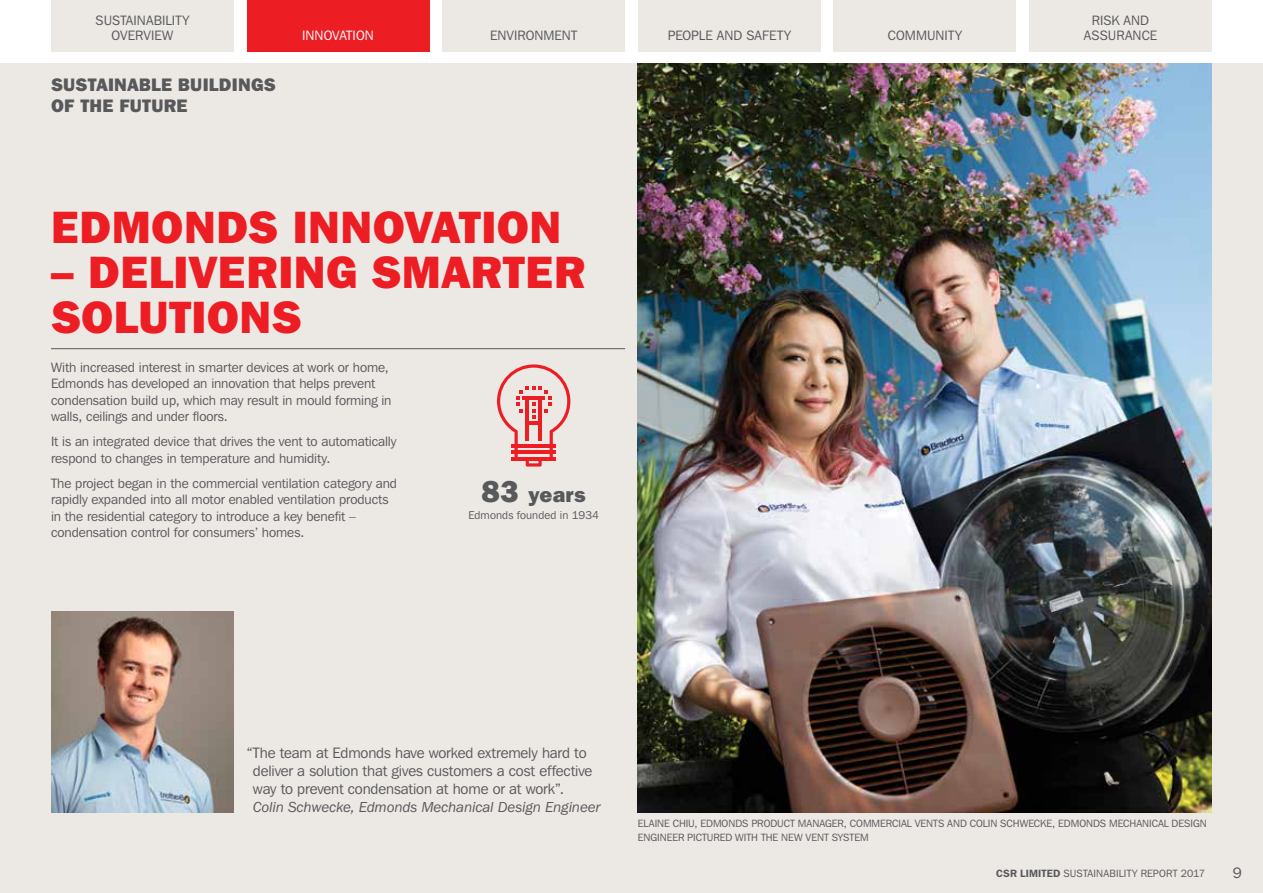
<style>
.page{position:relative;width:1263px;height:893px;background:#fff}
.page>*{position:absolute;margin:0;border:0;box-sizing:border-box;transform-origin:0 0}
.t1{font:800 45px/45px "Franklin Gothic IT Cby BT";letter-spacing:.01em;color:#ed1d24}
.t2{font:800 21px "Franklin Gothic IT Cby BT";letter-spacing:.005em;color:#58595b}
.t3{font:800 18px/21px "Franklin Gothic IT Cby BT";letter-spacing:.015em;color:#58595b}
.t4{font:15px/18px "Franklin Gothic IT Cby BT";letter-spacing:-.01em;color:#58595b}
.t5{font:italic 15px "Franklin Gothic";letter-spacing:-.01em;color:#58595b}
.t6{font:13.5px/16.5px "Franklin Gothic IT Cby BT";letter-spacing:-.005em;color:#58595b}
.t7{font:13.5px "Franklin Gothic IT Cby BT";color:#fff}
.t8{font:11.25px "Franklin Gothic IT Cby BT";letter-spacing:.01em;color:#58595b}
.t9{font:10.5px/13.5px "Franklin Gothic IT Cby BT";color:#58595b}
.s1{font-size:30px}
.s2{font-weight:600}
</style>
<div class="page">
<div style="left:0;top:64px;width:1263px;height:829px;background:#ece8e4"></div>
<img style="left:638px;top:64px;width:574px;height:748px">
<img style="left:51px;top:611px;width:183px;height:201px">
<hr style="left:51px;top:348px;width:574px;height:1px;background:#58595b">
<svg style="left:497px;top:364px;width:73px;height:103px"></svg>
<div style="left:51px;top:0;width:183px;height:51px;background:#ece8e4"></div>
<div style="left:833px;top:0;width:183px;height:51px;background:#ece8e4"></div>
<div style="left:638px;top:0;width:183px;height:51px;background:#ece8e4"></div>
<div style="left:1029px;top:0;width:183px;height:51px;background:#ece8e4"></div>
<div style="left:247px;top:0;width:182px;height:51px;background:#ed1d24"></div>
<div style="left:442px;top:0;width:183px;height:51px;background:#ece8e4"></div>
<p class="t6" style="left:96px;top:13px;width:95px;line-height:15px;text-align:center">SUSTAINABILITY<br>OVERVIEW</p>
<h3 class="t3" style="left:51px;top:74px;width:226px">SUSTAINABLE BUILDINGS<br>OF THE FUTURE</h3>
<p class="t6" style="left:1092px;top:12px;width:59px">RISK AND</p>
<p class="t7" style="left:302px;top:27px;width:73px">INNOVATION</p>
<p class="t6" style="left:490px;top:27px;width:89px">ENVIRONMENT</p>
<p class="t6" style="left:1084px;top:27px;width:75px">ASSURANCE</p>
<p class="t6" style="left:668px;top:27px;width:125px">PEOPLE AND SAFETY</p>
<p class="t6" style="left:888px;top:27px;width:76px">COMMUNITY</p>
<h1 class="t1" style="left:51px;top:203px;width:512px">EDMONDS INNOVATION</h1>
<h1 class="t1" style="left:51px;top:248px;width:536px">– DELIVERING SMARTER<br>SOLUTIONS</h1>
<p class="t6" style="left:51px;top:359px;width:342px">With increased interest in smarter devices at work or home, Edmonds has developed an innovation that helps prevent condensation build up, which may result in mould forming in walls, ceilings and under floors.</p>
<p class="t6" style="left:51px;top:433px;width:347px">It is an integrated device that drives the vent to automatically respond to changes in temperature and humidity.</p>
<p class="t6" style="left:51px;top:475px;width:348px">The project began in the commercial ventilation category and rapidly expanded into all motor enabled ventilation products in the residential category to introduce a key benefit – condensation control for consumers’ homes.</p>
<h2 class="t2" style="left:481px;top:481px;width:106px"><span class="s1">83</span> years</h2>
<p class="t8" style="left:468px;top:508px;width:132px">Edmonds founded in 1934</p>
<p class="t4" style="left:253px;top:744px;width:341px;text-indent:-6px">“The team at Edmonds have worked extremely hard to deliver a solution that gives customers a cost effective way to prevent condensation at home or at work”.</p>
<p class="t5" style="left:253px;top:799px;width:349px">Colin Schwecke, Edmonds Mechanical Design Engineer</p>
<p class="t9" style="left:638px;top:817px;width:570px">ELAINE CHIU, EDMONDS PRODUCT MANAGER, COMMERCIAL VENTS AND COLIN SCHWECKE, EDMONDS MECHANICAL DESIGN<br>ENGINEER PICTURED WITH THE NEW VENT SYSTEM</p>
<p class="t9" style="left:996px;top:866px;width:210px"><span class="s2">CSR LIMITED</span> SUSTAINABILITY REPORT 2017</p>
<p class="t4" style="left:1233px;top:863px;width:10px">9</p>
</div>
